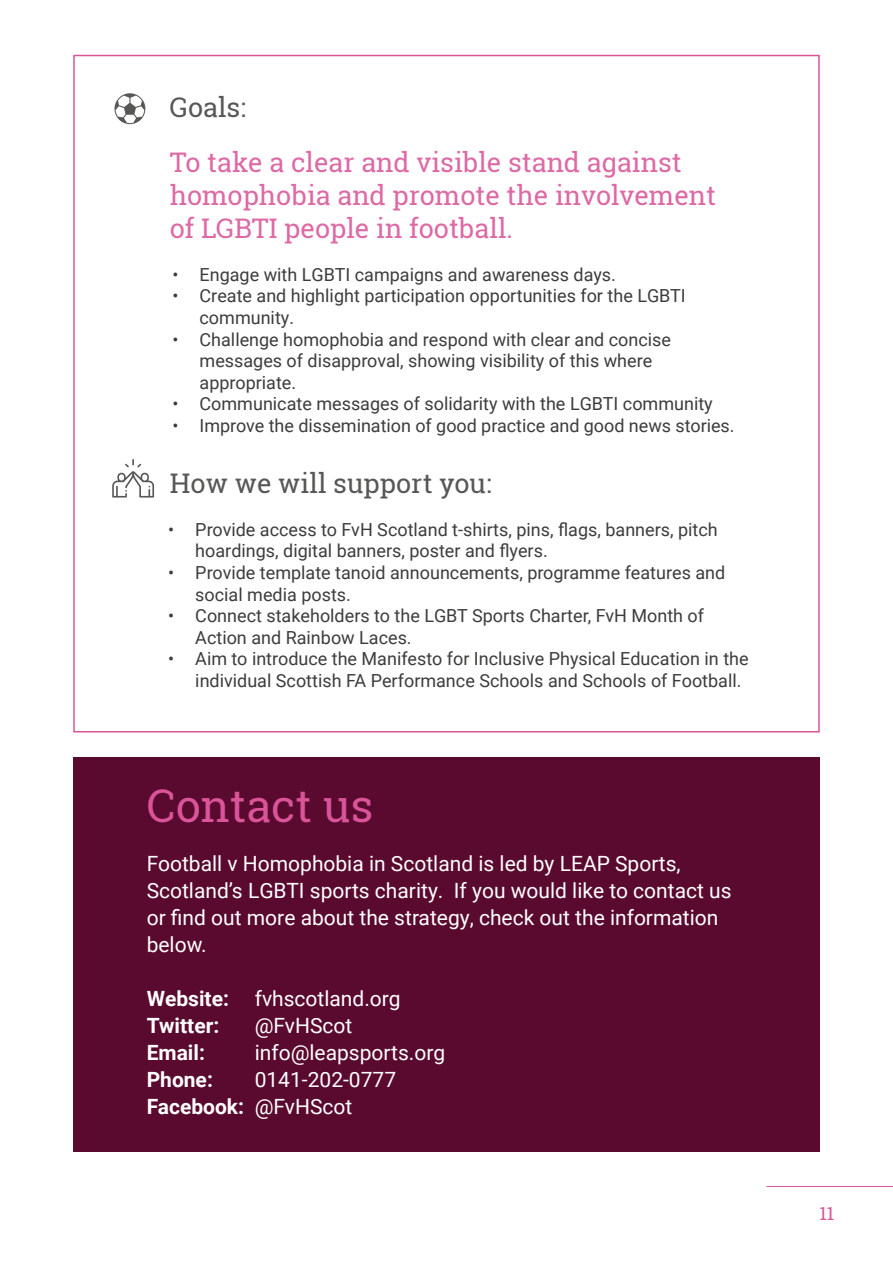
<style>
.page{position:relative;width:893px;height:1263px;background:#fff}
.page>*{position:absolute;margin:0;border:0;box-sizing:border-box;transform-origin:0 0}
.t1{font:45px "Roboto Slab";color:#d95499}
.t2{font:27px/33px "Roboto Slab";color:#dd69a5}
.t3{font:27px "Roboto Slab";color:#575756}
.t4{font:21px/27px "Roboto";color:#fff}
.t5{font:700 21px/27px "Roboto";color:#fff}
.t6{font:18px/21.6px "Roboto";color:#3c3c3b}
.t7{font:18px "Roboto Slab";color:#d95499}
.s1{font-weight:400}
.s2{font-weight:700}
</style>
<div class="page">
<hr style="left:766px;top:1186px;width:127px;height:1px;background:#d95499">
<div style="left:73px;top:757px;width:747px;height:394px;background:#5a092f"></div>
<svg style="left:115px;top:93px;width:30px;height:31px"></svg>
<svg style="left:112px;top:459px;width:42px;height:38px"></svg>
<h2 class="t3" style="left:170px;top:89px;width:78px">Goals:</h2>
<h2 class="t2" style="left:170px;top:145px;width:548px">To take a clear and visible stand against homophobia and promote the involvement of LGBTI people in football.</h2>
<p class="t6" style="left:173px;top:263px;width:445px">• Engage with LGBTI campaigns and awareness days.</p>
<p class="t6" style="left:200px;top:284px;width:488px;text-indent:-27px">• Create and highlight participation opportunities for the LGBTI community.</p>
<p class="t6" style="left:200px;top:328px;width:473px;text-indent:-27px">• Challenge homophobia and respond with clear and concise messages of disapproval, showing visibility of this where appropriate.</p>
<p class="t6" style="left:173px;top:392px;width:542px">• Communicate messages of solidarity with the LGBTI community</p>
<p class="t6" style="left:173px;top:414px;width:563px">• Improve the dissemination of good practice and good news stories.</p>
<h2 class="t3" style="left:170px;top:464px;width:323px">How we will support you:</h2>
<p class="t6" style="left:195px;top:518px;width:524px;text-indent:-27px">• Provide access to FvH Scotland t-shirts, pins, flags, banners, pitch hoardings, digital banners, poster and flyers.</p>
<p class="t6" style="left:195px;top:561px;width:532px;text-indent:-27px">• Provide template tanoid announcements, programme features and social media posts.</p>
<p class="t6" style="left:195px;top:604px;width:510px;text-indent:-27px">• Connect stakeholders to the LGBT Sports Charter, FvH Month of<br>Action and Rainbow Laces.</p>
<p class="t6" style="left:195px;top:647px;width:555px;text-indent:-27px">• Aim to introduce the Manifesto for Inclusive Physical Education in the individual Scottish FA Performance Schools and Schools of Football.</p>
<h1 class="t1" style="left:147px;top:775px;width:228px">Contact us</h1>
<p class="t4" style="left:147px;top:849px;width:586px">Football v Homophobia in Scotland is led by LEAP Sports, Scotland’s LGBTI sports charity. If you would like to contact us or find out more about the strategy, check out the information below.</p>
<p class="t5" style="left:147px;top:984px;width:256px">Website: <span class="s1">fvhscotland.org<br></span>Twitter:</p>
<p class="t4" style="left:255px;top:1011px;width:99px">@FvHScot</p>
<p class="t5" style="left:147px;top:1038px;width:60px">Email:</p>
<p class="t4" style="left:255px;top:1038px;width:192px">info@leapsports.org</p>
<p class="t5" style="left:147px;top:1065px;width:68px">Phone:</p>
<p class="t4" style="left:147px;top:1065px;width:251px;text-indent:108px">0141-202-0777<br><span class="s2">Facebook:</span> @FvHScot</p>
<p class="t7" style="left:819px;top:1201px;width:16px">11</p>
</div>
